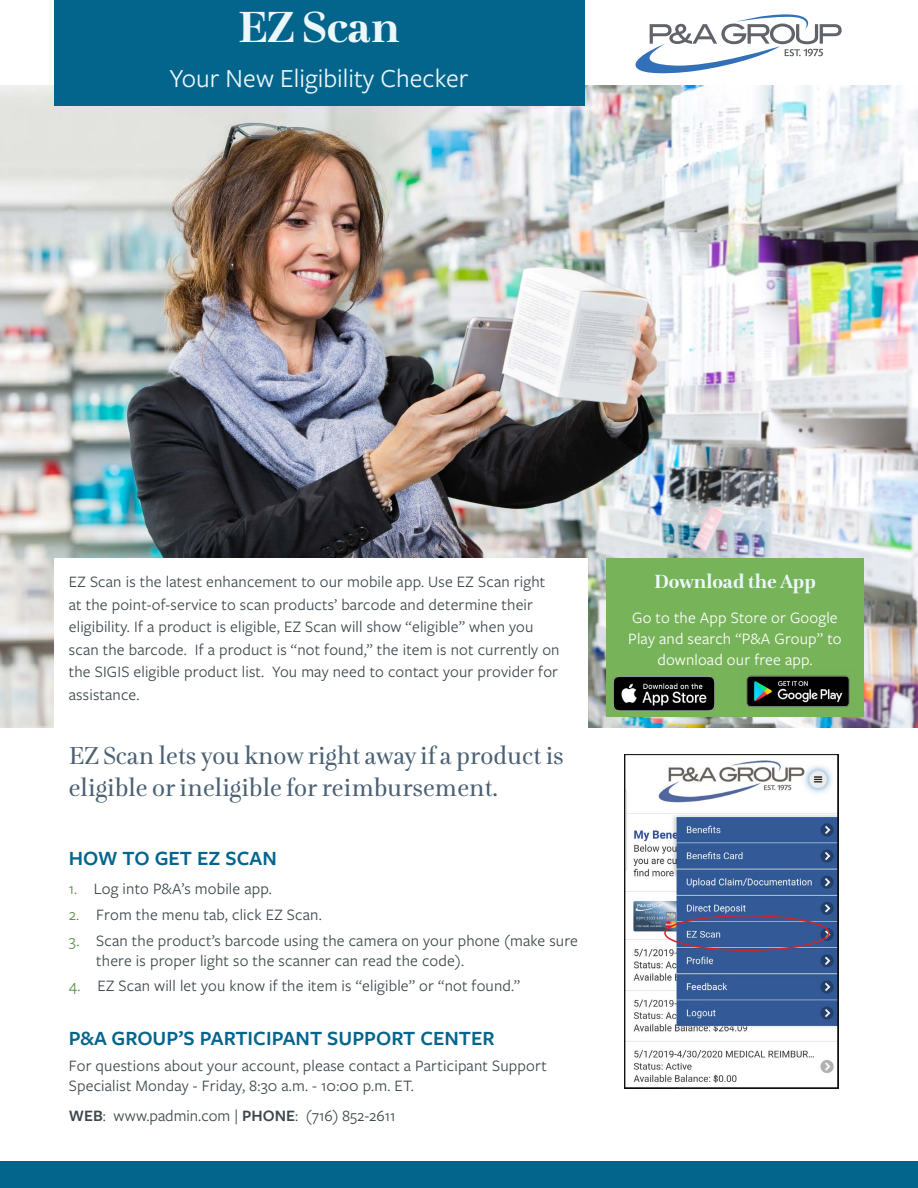
<style>
.page{position:relative;width:918px;height:1188px;background:#fff}
.page>*{position:absolute;margin:0;border:0;box-sizing:border-box;transform-origin:0 0}
.t1{font:700 48px "Lavigne Display";color:#ebf7fb}
.t2{font:27px/32.4px "Lavigne Display";color:#4b6073}
.t3{font:27px "Freight Sans Pro";color:#ebf7fb}
.t4{font:600 21px "Freight Sans Pro";color:#03658c}
.t5{font:700 21px "Lavigne Display";color:#ebf7fb}
.t6{font:16.5px/22.5px "Freight Sans Pro";letter-spacing:.01em;color:#3d484d}
.t7{font:16.5px/21px "Freight Sans Pro";letter-spacing:.01em;color:#fff;text-align:center}
.s1{color:#5d9143}
.s2{font-weight:600}
</style>
<div class="page">
<img style="left:0;top:86px;width:918px;height:642px">
<div style="left:54px;top:558px;width:534px;height:576px;background:#fff"></div>
<div style="left:54px;top:0;width:530px;height:105px;background:#03658c"></div>
<div style="left:606px;top:558px;width:258px;height:158px;background:#77b359"></div>
<img style="left:625px;top:754px;width:213px;height:335px">
<div style="left:0;top:1162px;width:918px;height:26px;background:#03658c"></div>
<div style="left:664px;top:915px;width:166px;height:36px;border:2px solid #d2232a;border-radius:50%"></div>
<img style="left:613px;top:677px;width:101px;height:33px">
<img style="left:746px;top:675px;width:104px;height:32px">
<svg style="left:636px;top:14px;width:206px;height:59px"></svg>
<h1 class="t1" style="left:238px;top:1px;width:163px">EZ Scan</h1>
<h2 class="t3" style="left:170px;top:61px;width:301px">Your New Eligibility Checker</h2>
<p class="t6" style="left:69px;top:570px;width:492px">EZ Scan is the latest enhancement to our mobile app. Use EZ Scan right at the point-of-service to scan products’ barcode and determine their eligibility. If a product is eligible, EZ Scan will show “eligible” when you scan the barcode. If a product is “not found,” the item is not currently on the SIGIS eligible product list. You may need to contact your provider for assistance.</p>
<h2 class="t2" style="left:69px;top:740px;width:497px">EZ Scan lets you know right away if a product is eligible or ineligible for reimbursement.</h2>
<p class="t4" style="left:69px;top:844px;width:210px">HOW TO GET EZ SCAN</p>
<p class="t6" style="left:69px;top:877px;width:205px"><span class="s1">1.</span> Log into P&amp;A’s mobile app.</p>
<p class="t6" style="left:69px;top:903px;width:254px"><span class="s1">2.</span> From the menu tab, click EZ Scan.</p>
<p class="t6" style="left:96px;top:930px;width:483px;line-height:19.8px;text-indent:-27px"><span class="s1">3.</span> Scan the product’s barcode using the camera on your phone (make sure there is proper light so the scanner can read the code).</p>
<p class="t6" style="left:69px;top:974px;width:453px"><span class="s1">4.</span> EZ Scan will let you know if the item is “eligible” or “not found.”</p>
<p class="t4" style="left:69px;top:1024px;width:427px">P&amp;A GROUP’S PARTICIPANT SUPPORT CENTER</p>
<p class="t6" style="left:69px;top:1055px;width:479px;line-height:19.8px">For questions about your account, please contact a Participant Support<br>Specialist Monday - Friday, 8:30 a.m. - 10:00 p.m. ET.</p>
<p class="t6" style="left:69px;top:1104px;width:328px"><span class="s2">WEB</span>: www.padmin.com | <span class="s2">PHONE</span>: (716) 852-2611</p>
<p class="t5" style="left:654px;top:570px;width:163px">Download the App</p>
<p class="t7" style="left:628px;top:606px;width:215px">Go to the App Store or Google<br>Play and search “P&amp;A Group” to download our free app.</p>
</div>
